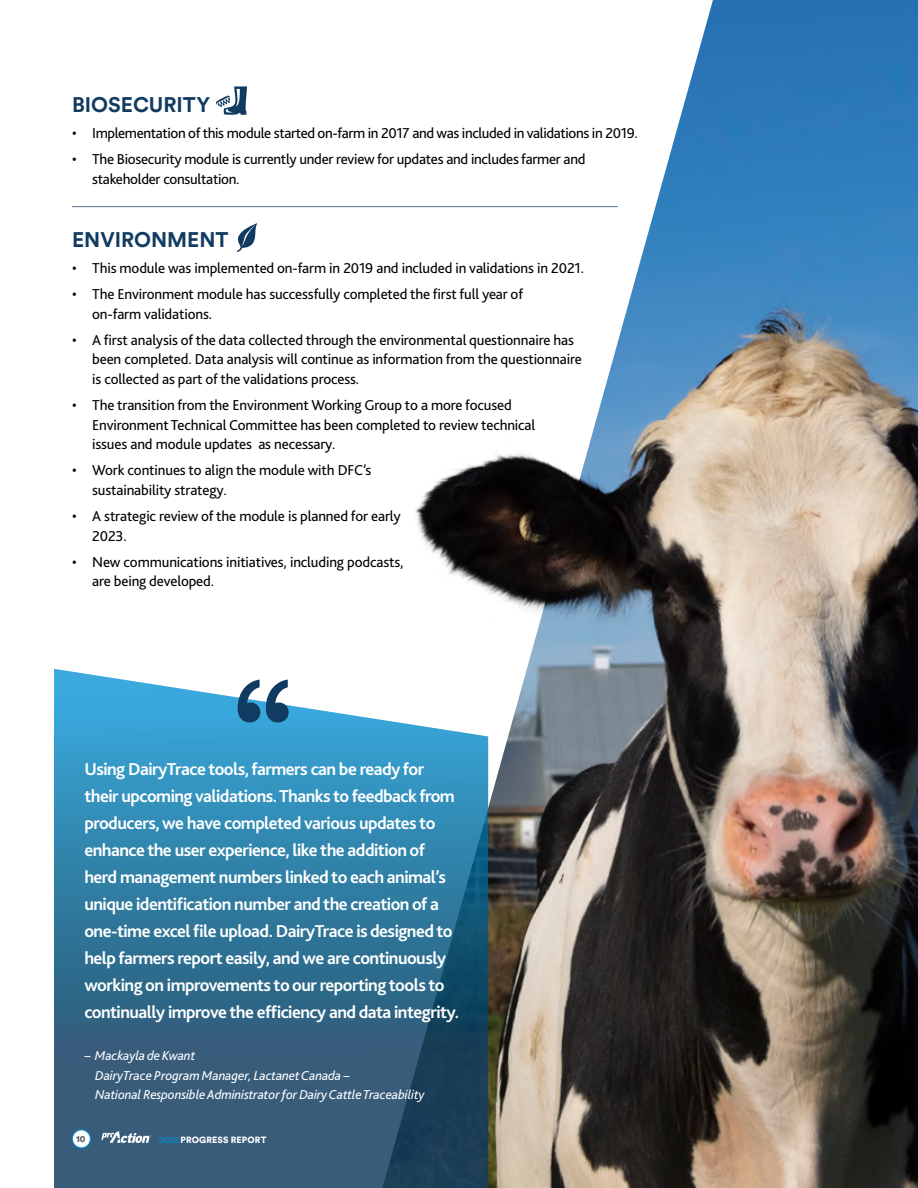
<style>
.page{position:relative;width:918px;height:1188px;background:#fff}
.page>*{position:absolute;margin:0;border:0;box-sizing:border-box;transform-origin:0 0}
.t1{font:165px "Circular Std";color:#113b61}
.module_titles-2{font:700 21px "Circular Std";color:#113b61}
.texte{font:700 18px/27px "Bliss 2";letter-spacing:-.03em;color:#fff}
.t2{font:15px/19.5px "Bliss 2";letter-spacing:-.01em;color:#000}
.texte-2{font:italic 13.5px/19.5px "Bliss 2";letter-spacing:-.01em;color:#fff}
.Titre_1{font:900 9px "Circular Std";letter-spacing:.01em;color:#fff}
.Titre_1-2{font:900 9px "Circular Std";color:#58595b}
.s1{font-weight:400;color:#008fd5}
</style>
<div class="page">
<div style="left:699px;top:0;width:219px;height:50px;background:#2772b3"></div>
<svg style="left:236px;top:223px;width:21px;height:29px"></svg>
<svg style="left:216px;top:86px;width:31px;height:29px"></svg>
<hr style="left:72px;top:206px;width:546px;height:1px;background:#113b61">
<img style="left:360px;top:50px;width:558px;height:1138px">
<svg style="left:54px;top:669px;width:434px;height:519px;background:#3e7c9e"></svg>
<div style="left:72px;top:1130px;width:18px;height:18px;background:#fff;border-radius:50%"></div>
<div style="left:72px;top:1130px;width:19px;height:18px;border:1px solid #008fd5;border-radius:50%"></div>
<svg style="left:102px;top:1131px;width:49px;height:12px"></svg>
<p class="module_titles-2" style="left:72px;top:91px;width:140px">BIOSECURITY</p>
<p class="t2" style="left:72px;top:123px;width:567px">• Implementation of this module started on-farm in 2017 and was included in validations in 2019.</p>
<p class="t2" style="left:92px;top:149px;width:495px;text-indent:-20px">• The Biosecurity module is currently under review for updates and includes farmer and stakeholder consultation.</p>
<p class="module_titles-2" style="left:72px;top:226px;width:158px">ENVIRONMENT</p>
<p class="t2" style="left:72px;top:258px;width:514px">• This module was implemented on-farm in 2019 and included in validations in 2021.</p>
<p class="t2" style="left:92px;top:284px;width:432px;text-indent:-20px">• The Environment module has successfully completed the first full year of on-farm validations.</p>
<p class="t2" style="left:92px;top:330px;width:491px;text-indent:-20px">• A first analysis of the data collected through the environmental questionnaire has been completed. Data analysis will continue as information from the questionnaire is collected as part of the validations process.</p>
<p class="t2" style="left:92px;top:395px;width:445px;text-indent:-20px">• The transition from the Environment Working Group to a more focused<br>Environment Technical Committee has been completed to review technical issues and module updates as necessary.</p>
<p class="t2" style="left:92px;top:460px;width:281px;text-indent:-20px">• Work continues to align the module with DFC’s sustainability strategy.</p>
<p class="t2" style="left:92px;top:506px;width:310px;text-indent:-20px">• A strategic review of the module is planned for early<br>2023.</p>
<p class="t2" style="left:92px;top:552px;width:313px;text-indent:-20px">• New communications initiatives, including podcasts, are being developed.</p>
<p class="t1" style="left:231px;top:640px;width:66px">“</p>
<p class="texte" style="left:84px;top:756px;width:376px">Using DairyTrace tools, farmers can be ready for their upcoming validations. Thanks to feedback from producers, we have completed various updates to enhance the user experience, like the addition of herd management numbers linked to each animal’s unique identification number and the creation of a one-time excel file upload. DairyTrace is designed to help farmers report easily, and we are continuously working on improvements to our reporting tools to continually improve the efficiency and data integrity.</p>
<p class="texte-2" style="left:95px;top:1046px;width:331px;text-indent:-11px">– Mackayla de Kwant<br>DairyTrace Program Manager, Lactanet Canada –<br>National Responsible Administrator for Dairy Cattle Traceability</p>
<p class="Titre_1-2" style="left:76px;top:1133px;width:11px">10</p>
<p class="Titre_1" style="left:159px;top:1133px;width:109px"><span class="s1">2022</span> PROGRESS REPORT</p>
</div>
